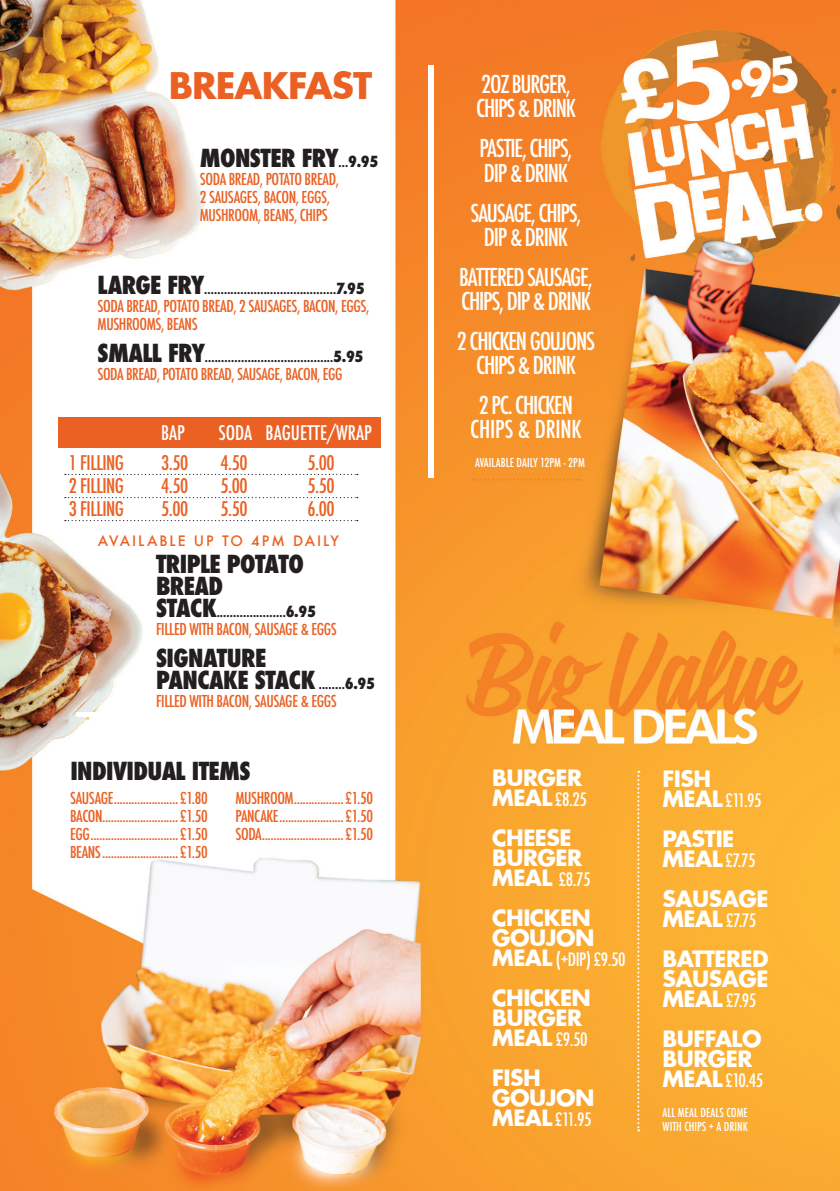
<style>
.page{position:relative;width:840px;height:1191px;background:#fff}
.page>*{position:absolute;margin:0;border:0;box-sizing:border-box;transform-origin:0 0}
.t1{font:700 35.8px "Futura";letter-spacing:-.025em;color:#ea6123}
.t2{font:800 condensed 24.2px "Futura";letter-spacing:-.025em;color:#231f20}
.t3{font:500 condensed 24px/24px "Futura";letter-spacing:-.05em;color:#fff}
.t4{font:500 condensed 24px "Futura";letter-spacing:-.01em;color:#fff}
.t5{font:700 22px/20px "Futura";letter-spacing:-.025em;color:#fff}
.t6{font:500 condensed 19.6px "Futura";letter-spacing:-.025em;color:#ea6123}
.t7{font:500 condensed 19.6px "Futura";color:#fff}
.t8{font:500 condensed 18.2px "Futura";color:#231f20}
.t9{font:500 condensed 18px "Futura";letter-spacing:-.025em;color:#fff}
.t10{font:500 condensed 16px/18px "Futura";letter-spacing:-.025em;color:#ea6123}
.t11{font:500 14px "Futura";letter-spacing:.14em;color:#ea6123}
.t12{font:500 condensed 12px/14.4px "Futura";color:#fff}
.s1{font-weight:500;font-size:18.2px}
.s2{font-size:14.8px}
.s3{font-weight:800;font-size:24.2px}
.s4{font-weight:800;font-size:14.8px}
.s5{font-weight:700;font-stretch:normal;font-size:22px}
</style>
<div class="page">
<img style="left:0;top:0;width:839px;height:1191px">
<svg style="left:472px;top:478px;width:108px;height:2px"></svg>
<div style="left:427px;top:66px;width:6px;height:412px;background:#fff"></div>
<div style="left:77px;top:712px;width:201px;height:5px;background:#fff"></div>
<div style="left:58px;top:417px;width:323px;height:31px;background:#ea6123"></div>
<svg style="left:65px;top:474px;width:292px;height:1px"></svg>
<svg style="left:65px;top:497px;width:292px;height:1px"></svg>
<svg style="left:65px;top:520px;width:292px;height:1px"></svg>
<svg style="left:637px;top:771px;width:2px;height:360px"></svg>
<p class="t1" style="left:169px;top:61px;width:205px">BREAKFAST</p>
<p class="t2" style="left:200px;top:142px;width:180px">MONSTER FRY<span class="s1">...</span><span class="s2">9.95</span></p>
<p class="t10" style="left:200px;top:170px;width:141px">SODA BREAD, POTATO BREAD,<br>2 SAUSAGES, BACON, EGGS,<br>MUSHROOM, BEANS, CHIPS</p>
<p class="t8" style="left:97px;top:275px;width:268px"><span class="s3">LARGE FRY</span>........................................<span class="s4">7.95</span></p>
<p class="t10" style="left:97px;top:297px;width:273px">SODA BREAD, POTATO BREAD, 2 SAUSAGES, BACON, EGGS,<br>MUSHROOMS, BEANS</p>
<p class="t8" style="left:97px;top:343px;width:267px"><span class="s3">SMALL FRY</span>.......................................<span class="s4">5.95</span></p>
<p class="t10" style="left:97px;top:365px;width:246px">SODA BREAD, POTATO BREAD, SAUSAGE, BACON, EGG</p>
<p class="t7" style="left:161px;top:420px;width:25px">BAP</p>
<p class="t7" style="left:218px;top:420px;width:155px">SODA BAGUETTE/WRAP</p>
<p class="t6" style="left:69px;top:450px;width:57px">1 FILLING</p>
<p class="t6" style="left:161px;top:450px;width:29px">3.50</p>
<p class="t6" style="left:220px;top:450px;width:29px">4.50</p>
<p class="t6" style="left:307px;top:450px;width:29px">5.00</p>
<p class="t6" style="left:69px;top:473px;width:57px">2 FILLING</p>
<p class="t6" style="left:161px;top:473px;width:29px">4.50</p>
<p class="t6" style="left:220px;top:473px;width:29px">5.00</p>
<p class="t6" style="left:307px;top:473px;width:29px">5.50</p>
<p class="t6" style="left:69px;top:496px;width:57px">3 FILLING</p>
<p class="t6" style="left:161px;top:496px;width:29px">5.00</p>
<p class="t6" style="left:220px;top:496px;width:29px">5.50</p>
<p class="t6" style="left:307px;top:496px;width:29px">6.00</p>
<p class="t11" style="left:98px;top:531px;width:242px">AVAILABLE UP TO 4PM DAILY</p>
<p class="t2" style="left:156px;top:547px;width:149px">TRIPLE POTATO</p>
<p class="t2" style="left:156px;top:569px;width:69px">BREAD</p>
<p class="t8" style="left:156px;top:598px;width:161px"><span class="s3">STACK</span>.....................<span class="s4">6.95</span></p>
<p class="t10" style="left:156px;top:620px;width:182px">FILLED WITH BACON, SAUSAGE &amp; EGGS</p>
<p class="t2" style="left:156px;top:641px;width:112px">SIGNATURE</p>
<p class="t2" style="left:156px;top:663px;width:220px">PANCAKE STACK <span class="s1">........</span><span class="s2">6.95</span></p>
<p class="t10" style="left:156px;top:692px;width:182px">FILLED WITH BACON, SAUSAGE &amp; EGGS</p>
<p class="t2" style="left:70px;top:755px;width:182px">INDIVIDUAL ITEMS</p>
<p class="t10" style="left:70px;top:789px;width:139px">SAUSAGE...................... £1.80</p>
<p class="t10" style="left:70px;top:807px;width:139px">BACON.......................... £1.50</p>
<p class="t10" style="left:70px;top:825px;width:139px">EGG.............................. £1.50</p>
<p class="t10" style="left:70px;top:843px;width:139px">BEANS.......................... £1.50</p>
<p class="t10" style="left:235px;top:789px;width:139px">MUSHROOM................. £1.50</p>
<p class="t10" style="left:235px;top:807px;width:139px">PANCAKE...................... £1.50</p>
<p class="t10" style="left:235px;top:825px;width:139px">SODA............................ £1.50</p>
<p class="t3" style="left:481px;top:73px;width:91px">2OZ BURGER,</p>
<p class="t3" style="left:476px;top:97px;width:101px">CHIPS &amp; DRINK</p>
<p class="t3" style="left:479px;top:137px;width:95px">PASTIE, CHIPS,</p>
<p class="t3" style="left:483px;top:161px;width:85px">DIP &amp; DRINK</p>
<p class="t3" style="left:470px;top:201px;width:113px">SAUSAGE, CHIPS,</p>
<p class="t3" style="left:483px;top:225px;width:85px">DIP &amp; DRINK</p>
<p class="t3" style="left:459px;top:265px;width:135px">BATTERED SAUSAGE,<br>CHIPS, DIP &amp; DRINK</p>
<p class="t3" style="left:456px;top:329px;width:139px">2 CHICKEN GOUJONS</p>
<p class="t3" style="left:476px;top:353px;width:101px">CHIPS &amp; DRINK</p>
<p class="t3" style="left:478px;top:393px;width:95px">2 PC. CHICKEN</p>
<p class="t4" style="left:470px;top:413px;width:113px">CHIPS &amp; DRINK</p>
<p class="t12" style="left:475px;top:455px;width:111px">AVAILABLE DAILY 12PM - 2PM</p>
<p class="t5" style="left:492px;top:766px;width:91px">BURGER</p>
<p class="t9" style="left:492px;top:787px;width:96px"><span class="s5">MEAL</span> £8.25</p>
<p class="t5" style="left:492px;top:826px;width:91px">CHEESE<br>BURGER</p>
<p class="t9" style="left:492px;top:867px;width:100px"><span class="s5">MEAL</span> £8.75</p>
<p class="t5" style="left:492px;top:906px;width:100px">CHICKEN</p>
<p class="t5" style="left:492px;top:926px;width:104px">GOUJON</p>
<p class="t9" style="left:492px;top:947px;width:135px"><span class="s5">MEAL</span> (+DIP) £9.50</p>
<p class="t5" style="left:492px;top:986px;width:100px">CHICKEN<br>BURGER</p>
<p class="t9" style="left:492px;top:1027px;width:97px"><span class="s5">MEAL</span> £9.50</p>
<p class="t5" style="left:492px;top:1066px;width:104px">FISH<br>GOUJON</p>
<p class="t9" style="left:492px;top:1107px;width:101px"><span class="s5">MEAL</span> £11.95</p>
<p class="t5" style="left:662px;top:768px;width:50px">FISH</p>
<p class="t9" style="left:662px;top:789px;width:101px"><span class="s5">MEAL</span> £11.95</p>
<p class="t5" style="left:662px;top:828px;width:73px">PASTIE</p>
<p class="t9" style="left:662px;top:849px;width:95px"><span class="s5">MEAL</span> £7.75</p>
<p class="t5" style="left:662px;top:888px;width:107px">SAUSAGE</p>
<p class="t9" style="left:662px;top:909px;width:95px"><span class="s5">MEAL</span> £7.75</p>
<p class="t5" style="left:662px;top:948px;width:108px">BATTERED</p>
<p class="t5" style="left:662px;top:968px;width:107px">SAUSAGE</p>
<p class="t9" style="left:662px;top:989px;width:95px"><span class="s5">MEAL</span> £7.95</p>
<p class="t5" style="left:662px;top:1028px;width:100px">BUFFALO</p>
<p class="t5" style="left:662px;top:1048px;width:91px">BURGER</p>
<p class="t9" style="left:662px;top:1069px;width:102px"><span class="s5">MEAL</span> £10.45</p>
<p class="t12" style="left:662px;top:1105px;width:87px">ALL MEAL DEALS COME<br>WITH CHIPS + A DRINK</p>
</div>
